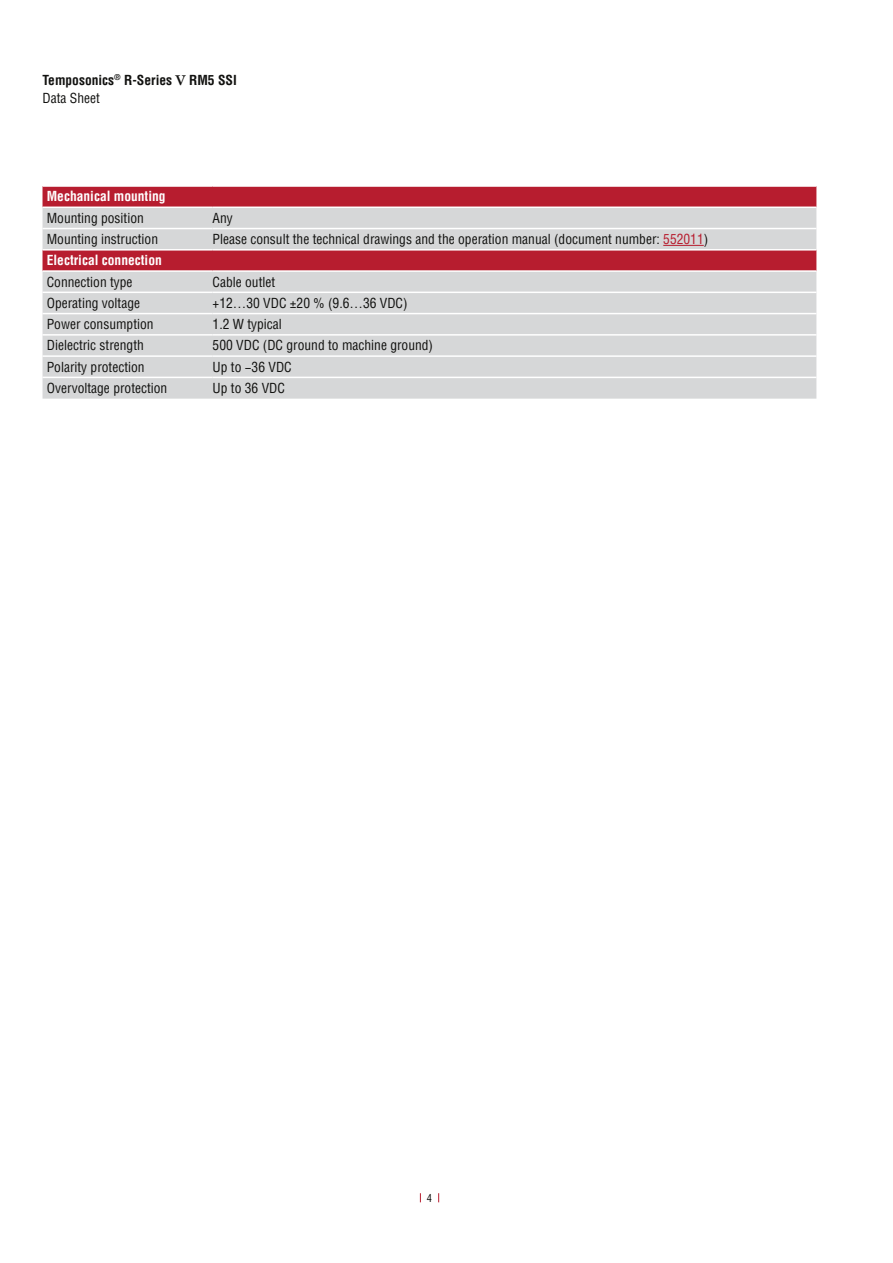
<style>
.page{position:relative;width:893px;height:1263px;background:#fff}
.page>*{position:absolute;margin:0;border:0;box-sizing:border-box;transform-origin:0 0}
.t1{font:condensed 13.5px "Helvetica LT Pro";color:#11110f}
.t2{font:700 condensed 13.5px "Helvetica LT Pro";color:#fff}
.t3{font:700 condensed 13.5px/18px "Helvetica LT Pro";color:#11110f}
.t4{font:condensed 10.5px "Helvetica LT Pro";color:#11110f}
.s1{font-family:"Century Schoolbook";font-stretch:normal}
.s2{font-weight:400}
.s3{color:#b71d2f}
</style>
<div class="page">
<div style="left:43px;top:187px;width:773px;height:20px;background:#b71d2f"></div>
<svg style="left:43px;top:208px;width:773px;height:191px;background:#d3c3c6"></svg>
<hr style="left:43px;top:228px;width:170px;height:1px;background:#fff">
<hr style="left:213px;top:228px;width:603px;height:1px;background:#fff">
<hr style="left:43px;top:249px;width:170px;height:2px;background:#fff">
<hr style="left:213px;top:249px;width:603px;height:2px;background:#fff">
<hr style="left:43px;top:270px;width:170px;height:2px;background:#fff">
<hr style="left:213px;top:270px;width:603px;height:2px;background:#fff">
<hr style="left:43px;top:292px;width:170px;height:1px;background:#fff">
<hr style="left:213px;top:292px;width:603px;height:1px;background:#fff">
<hr style="left:43px;top:313px;width:170px;height:1px;background:#fff">
<hr style="left:213px;top:313px;width:603px;height:1px;background:#fff">
<hr style="left:43px;top:334px;width:170px;height:2px;background:#fff">
<hr style="left:213px;top:334px;width:603px;height:2px;background:#fff">
<hr style="left:43px;top:355px;width:170px;height:2px;background:#fff">
<hr style="left:213px;top:355px;width:603px;height:2px;background:#fff">
<hr style="left:43px;top:377px;width:170px;height:1px;background:#fff">
<hr style="left:213px;top:377px;width:603px;height:1px;background:#fff">
<hr style="left:663px;top:245px;width:41px;height:1px;background:#b71d2f">
<p class="t3" style="left:43px;top:71px;width:196px">Temposonics<sup>®</sup> R-Series <span class="s1">V</span> RM5 SSI<br><span class="s2">Data Sheet</span></p>
<p class="t2" style="left:47px;top:188px;width:120px">Mechanical mounting</p>
<p class="t1" style="left:47px;top:209px;width:99px">Mounting position</p>
<p class="t1" style="left:213px;top:209px;width:22px">Any</p>
<p class="t1" style="left:47px;top:231px;width:113px">Mounting instruction</p>
<p class="t1" style="left:213px;top:231px;width:497px">Please consult the technical drawings and the operation manual (document number: <span class="s3">552011</span>)</p>
<p class="t2" style="left:47px;top:251px;width:117px">Electrical connection</p>
<p class="t1" style="left:47px;top:273px;width:87px">Connection type</p>
<p class="t1" style="left:213px;top:273px;width:64px">Cable outlet</p>
<p class="t1" style="left:47px;top:294px;width:95px">Operating voltage</p>
<p class="t1" style="left:213px;top:294px;width:197px">+12…30 VDC ±20 % (9.6…36 VDC)</p>
<p class="t1" style="left:47px;top:316px;width:108px">Power consumption</p>
<p class="t1" style="left:213px;top:316px;width:71px">1.2 W typical</p>
<p class="t1" style="left:47px;top:337px;width:99px">Dielectric strength</p>
<p class="t1" style="left:213px;top:337px;width:222px">500 VDC (DC ground to machine ground)</p>
<p class="t1" style="left:47px;top:358px;width:99px">Polarity protection</p>
<p class="t1" style="left:213px;top:358px;width:81px">Up to −36 VDC</p>
<p class="t1" style="left:47px;top:379px;width:122px">Overvoltage protection</p>
<p class="t1" style="left:213px;top:379px;width:74px">Up to 36 VDC</p>
<p class="t4" style="left:427px;top:1191px;width:7px">4</p>
</div>
